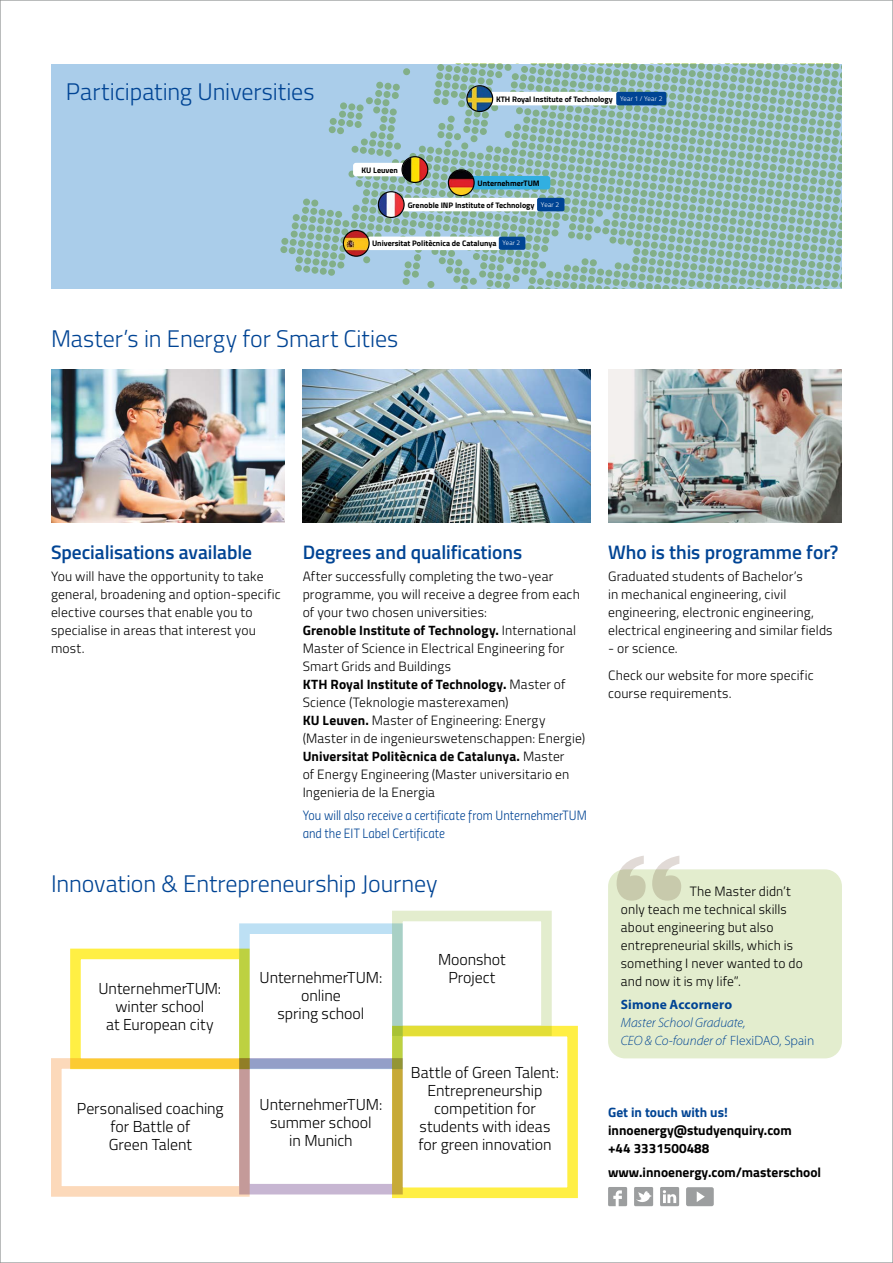
<style>
.page{position:relative;width:893px;height:1263px;background:#fff}
.page>*{position:absolute;margin:0;border:0;box-sizing:border-box;transform-origin:0 0}
.t1{font:300 24px "Titillium";letter-spacing:-.005em;color:#004494}
.t2{font:600 19.5px "Titillium";letter-spacing:-.005em;color:#004494}
.t3{font:300 15.9px/18px "Titillium";letter-spacing:-.005em;color:#000;text-align:center}
.t4{font:300 13.5px/18px "Titillium";letter-spacing:.01em;color:#000}
.t5{font:13.5px/18px "Titillium Light Upright";color:#004494}
.t6{font:700 13.5px/18px "Titillium";color:#000}
.t7{font:italic 300 13.5px/18px "Myriad Pro";color:#004494}
.t8{font:700 13.5px "Titillium";color:#004494}
.t9{font:700 13.5px "Myriad Pro";letter-spacing:.01em;color:#004494}
.t10{font:700 7.95px "Titillium";color:#000}
.t11{font:300 6.75px "Titillium";letter-spacing:.03em;color:#fff}
.t12{font:300 6.6px "Titillium";color:#fff}
.s1{font-weight:700}
.s2{font-style:normal}
</style>
<div class="page">
<img style="left:51px;top:370px;width:234px;height:153px">
<img style="left:303px;top:370px;width:287px;height:153px">
<img style="left:608px;top:370px;width:234px;height:153px">
<div style="left:51px;top:64px;width:791px;height:225px;background:#aacdea"></div>
<svg style="left:545px;top:64px;width:153px;height:225px"></svg>
<svg style="left:698px;top:64px;width:144px;height:225px"></svg>
<svg style="left:280px;top:64px;width:265px;height:225px"></svg>
<div style="left:469px;top:176px;width:81px;height:13px;background:#31afe1;border-radius:3px"></div>
<div style="left:353px;top:163px;width:52px;height:13px;background:#fff;border-radius:3px"></div>
<img style="left:402px;top:157px;width:26px;height:25px;border-radius:13px">
<div style="left:401px;top:156px;width:27px;height:27px;border:1px solid #000;border-radius:50%"></div>
<img style="left:448px;top:170px;width:26px;height:26px;border-radius:13px">
<div style="left:448px;top:169px;width:27px;height:27px;border:1px solid #000;border-radius:50%"></div>
<div style="left:367px;top:237px;width:136px;height:13px;background:#fff;border-radius:3px"></div>
<img style="left:343px;top:230px;width:26px;height:26px;border-radius:13px">
<div style="left:343px;top:230px;width:27px;height:27px;border:1px solid #000;border-radius:50%"></div>
<div style="left:399px;top:198px;width:143px;height:13px;background:#fff;border-radius:3px"></div>
<img style="left:378px;top:192px;width:26px;height:25px;border-radius:13px">
<div style="left:378px;top:191px;width:27px;height:27px;border:1px solid #000;border-radius:50%"></div>
<div style="left:488px;top:92px;width:133px;height:13px;background:#fff;border-radius:3px"></div>
<img style="left:467px;top:86px;width:26px;height:25px;border-radius:13px">
<div style="left:466px;top:85px;width:27px;height:27px;border:1px solid #000;border-radius:50%"></div>
<div style="left:608px;top:869px;width:234px;height:189px;background:#e3edce;border-radius:17px"></div>
<svg style="left:617px;top:856px;width:64px;height:45px"></svg>
<div style="left:239px;top:923px;width:164px;height:146px;border:11px solid #bde0f4"></div>
<div style="left:392px;top:911px;width:160px;height:125px;border:11px solid #e3edce"></div>
<div style="left:70px;top:949px;width:180px;height:120px;border:11px solid #ffef44"></div>
<div style="left:51px;top:1058px;width:199px;height:139px;border:11px solid #fcd9ba"></div>
<div style="left:239px;top:1058px;width:164px;height:136px;border:11px solid #c7b6d2"></div>
<div style="left:616px;top:92px;width:50px;height:13px;background:#004494;border-radius:2px"></div>
<div style="left:499px;top:237px;width:26px;height:13px;background:#004494;border-radius:2px"></div>
<div style="left:537px;top:198px;width:27px;height:13px;background:#004494;border-radius:2px"></div>
<svg style="left:608px;top:1187px;width:19px;height:19px"></svg>
<svg style="left:634px;top:1187px;width:19px;height:19px"></svg>
<svg style="left:660px;top:1187px;width:19px;height:19px"></svg>
<svg style="left:686px;top:1187px;width:28px;height:19px"></svg>
<div style="left:392px;top:1026px;width:186px;height:172px;border:11px solid #ffef44"></div>
<h1 class="t1" style="left:66px;top:74px;width:250px">Participating Universities</h1>
<p class="t10" style="left:496px;top:93px;width:118px">KTH Royal Institute of Technology</p>
<p class="t11" style="left:620px;top:94px;width:44px">Year 1 / Year 2</p>
<p class="t10" style="left:362px;top:164px;width:38px">KU Leuven</p>
<p class="t10" style="left:478px;top:177px;width:64px">UnternehmerTUM</p>
<p class="t10" style="left:408px;top:199px;width:128px">Grenoble INP Institute of Technology</p>
<p class="t11" style="left:541px;top:199px;width:20px">Year 2</p>
<p class="t10" style="left:372px;top:237px;width:126px">Universitat Politècnica de Catalunya</p>
<p class="t12" style="left:503px;top:238px;width:19px">Year 2</p>
<h1 class="t1" style="left:51px;top:321px;width:349px">Master’s in Energy for Smart Cities</h1>
<h2 class="t2" style="left:51px;top:537px;width:203px">Specialisations available</h2>
<p class="t4" style="left:51px;top:567px;width:231px">You will have the opportunity to take general, broadening and option-specific elective courses that enable you to specialise in areas that interest you most.</p>
<h2 class="t2" style="left:303px;top:537px;width:221px">Degrees and qualifications</h2>
<p class="t4" style="left:303px;top:567px;width:284px">After successfully completing the two-year programme, you will receive a degree from each of your two chosen universities:<br><span class="s1">Grenoble Institute of Technology.</span> International Master of Science in Electrical Engineering for Smart Grids and Buildings<br><span class="s1">KTH Royal Institute of Technology.</span> Master of Science (Teknologie masterexamen)<br><span class="s1">KU Leuven.</span> Master of Engineering: Energy (Master in de ingenieurswetenschappen: Energie)<br><span class="s1">Universitat Politècnica de Catalunya.</span> Master<br>of Energy Engineering (Master universitario en Ingenieria de la Energia</p>
<p class="t5" style="left:303px;top:805px;width:286px">You will also receive a certificate from UnternehmerTUM and the EIT Label Certificate</p>
<h1 class="t1" style="left:51px;top:866px;width:388px">Innovation &amp; Entrepreneurship Journey</h1>
<p class="t3" style="left:99px;top:978px;width:124px">UnternehmerTUM: winter school<br>at European city</p>
<p class="t3" style="left:260px;top:967px;width:124px">UnternehmerTUM: online<br>spring school</p>
<p class="t3" style="left:77px;top:1098px;width:148px">Personalised coaching for Battle of<br>Green Talent</p>
<p class="t3" style="left:260px;top:1094px;width:124px">UnternehmerTUM: summer school<br>in Munich</p>
<p class="t3" style="left:438px;top:950px;width:69px">Moonshot<br>Project</p>
<p class="t3" style="left:411px;top:1063px;width:149px">Battle of Green Talent:<br>Entrepreneurship competition for students with ideas for green innovation</p>
<h2 class="t2" style="left:608px;top:537px;width:232px">Who is this programme for?</h2>
<p class="t4" style="left:608px;top:567px;width:226px">Graduated students of Bachelor’s<br>in mechanical engineering, civil engineering, electronic engineering, electrical engineering and similar fields</p>
<p class="t4" style="left:608px;top:634px;width:207px;line-height:27px">- or science.<br>Check our website for more specific</p>
<p class="t4" style="left:608px;top:684px;width:125px">course requirements.</p>
<p class="t4" style="left:621px;top:882px;width:184px;text-indent:69px">The Master didn’t only teach me technical skills about engineering but also entrepreneurial skills, which is something I never wanted to do and now it is my life”.</p>
<p class="t9" style="left:621px;top:997px;width:113px">Simone Accornero</p>
<p class="t7" style="left:621px;top:1013px;width:195px">Master School Graduate,<br>CEO &amp; Co-founder of <span class="s2">FlexiDAO, Spain</span></p>
<p class="t8" style="left:608px;top:1102px;width:121px">Get in touch with us!</p>
<p class="t6" style="left:608px;top:1120px;width:185px">innoenergy@studyenquiry.com +44 3331500488</p>
<p class="t6" style="left:608px;top:1162px;width:215px">www.innoenergy.com/masterschool</p>
</div>
